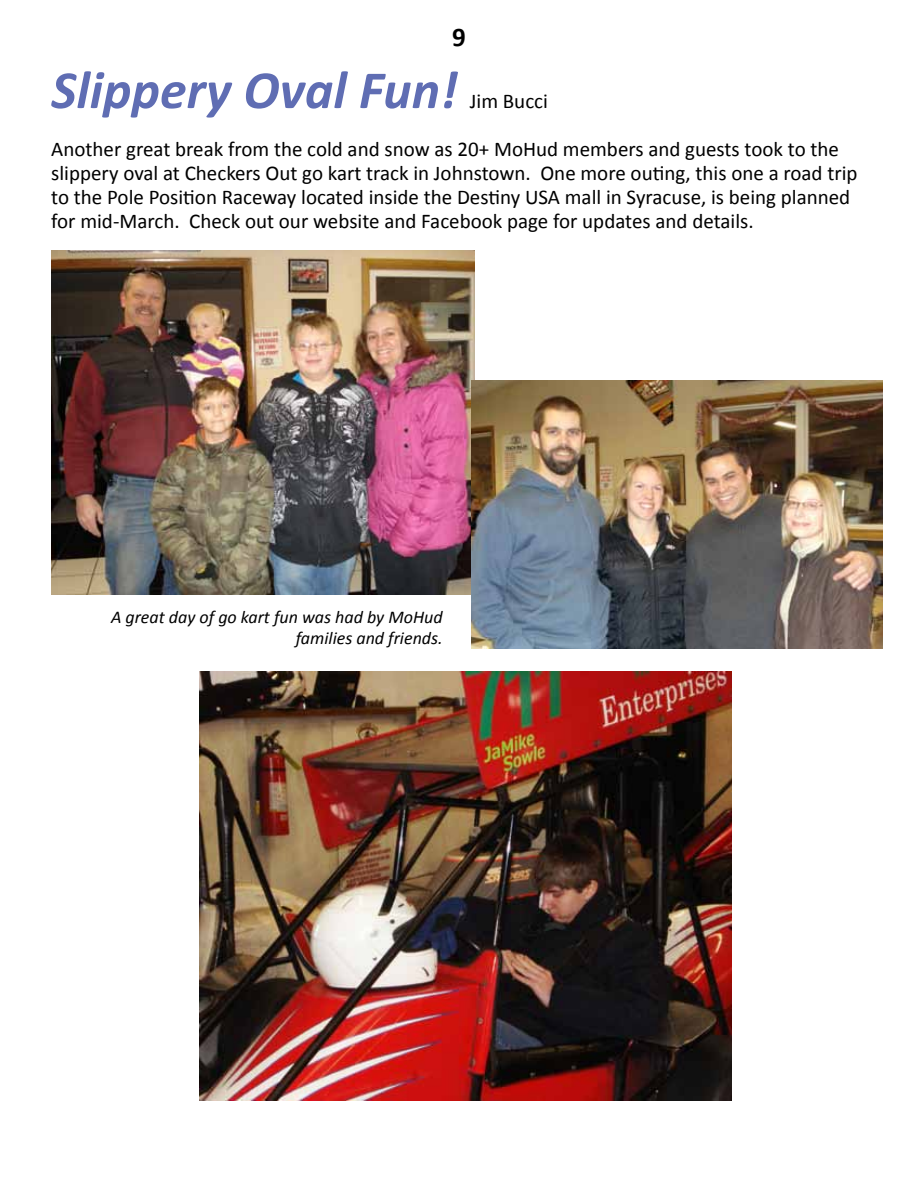
<style>
.page{position:relative;width:918px;height:1188px;background:#fff}
.page>*{position:absolute;margin:0;border:0;box-sizing:border-box;transform-origin:0 0}
.t1{font:italic 700 54px "Calibri";color:#5f6db3}
.t2{font:700 27px "Calibri";color:#000}
.t3{font:21px/24px "Calibri";color:#000}
.t4{font:italic 18px/21.6px "Calibri";color:#000;text-align:right}
</style>
<div class="page">
<img style="left:51px;top:251px;width:424px;height:343px">
<img style="left:472px;top:380px;width:411px;height:268px">
<img style="left:200px;top:672px;width:532px;height:428px">
<p class="t2" style="left:452px;top:20px;width:15px">9</p>
<h1 class="t1" style="left:51px;top:56px;width:408px">Slippery Oval Fun!</h1>
<p class="t3" style="left:470px;top:89px;width:80px">Jim Bucci</p>
<p class="t3" style="left:51px;top:137px;width:808px">Another great break from the cold and snow as 20+ MoHud members and guests took to the slippery oval at Checkers Out go kart track in Johnstown. One more outing, this one a road trip to the Pole Position Raceway located inside the Destiny USA mall in Syracuse, is being planned for mid-March. Check out our website and Facebook page for updates and details.</p>
<p class="t4" style="left:111px;top:605px;width:333px">A great day of go kart fun was had by MoHud families and friends.</p>
</div>
